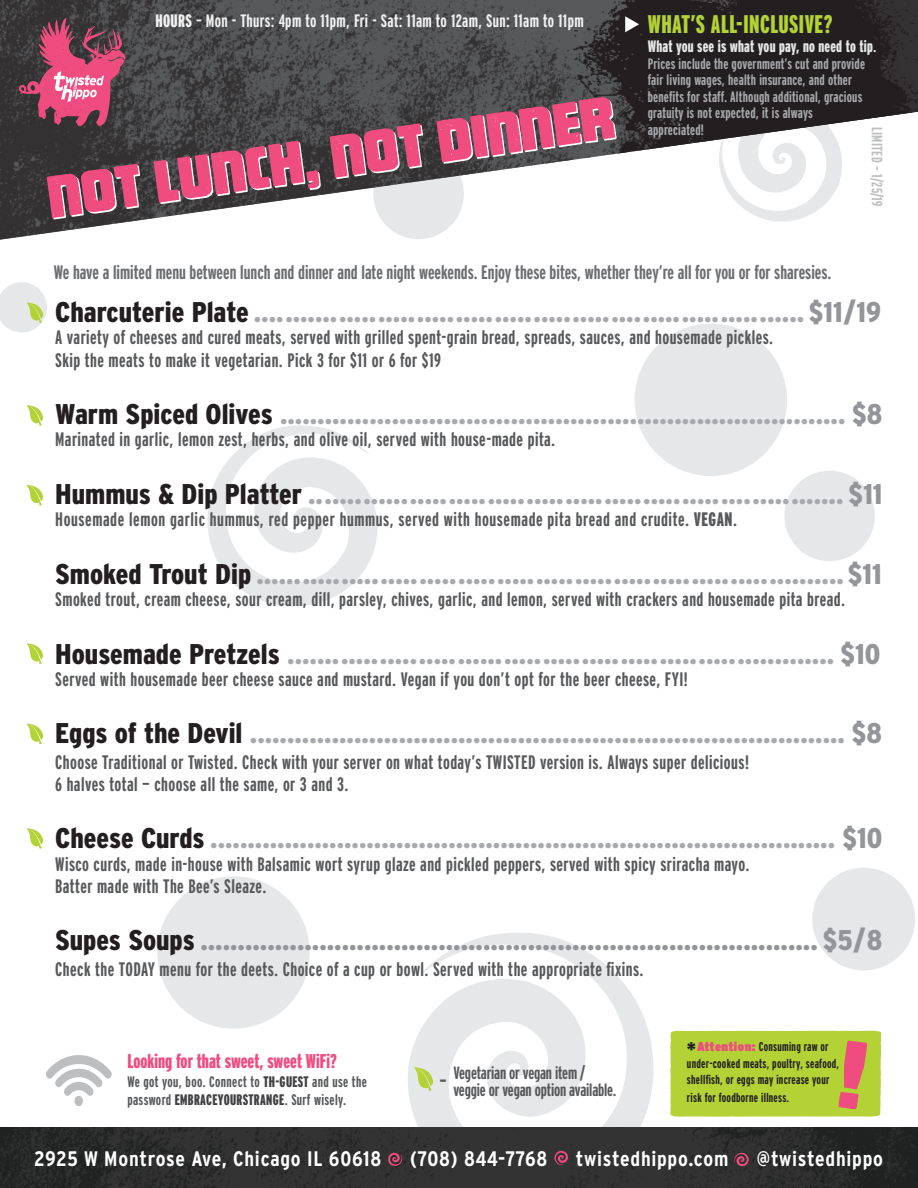
<style>
.page{position:relative;width:918px;height:1188px;background:#fff}
.page>*{position:absolute;margin:0;border:0;box-sizing:border-box;transform-origin:0 0}
.t1{font:59.4px "Pacifico";color:#fff}
.t2{font:900 condensed 28.5px "Interstate";color:#a7a9ac}
.t3{font:900 condensed 28.5px "Interstate";letter-spacing:-.005em;color:#939598}
.t4{font:900 extra-condensed 25.5px "Interstate";letter-spacing:.02em;color:#b3d235}
.t5{font:700 condensed 21px "Interstate";letter-spacing:.035em;color:#fff}
.t6{font:900 extra-condensed 19.95px "Interstate";color:#ef4c80}
.t7{font:700 extra-condensed 19.5px/22.2px "Interstate";letter-spacing:.025em;color:#58595b}
.t8{font:700 extra-condensed 19.5px "Interstate";color:#6d6e71}
.t9{font:700 extra-condensed 18px "Interstate";letter-spacing:.02em;color:#f1f1f2}
.t10{font:700 extra-condensed 17.7px/17.1px "Interstate";letter-spacing:-.01em;color:#58595b}
.t11{font:900 extra-condensed 16.5px "Interstate";letter-spacing:.01em;color:#e6e7e8}
.t12{font:700 extra-condensed 15.3px/17.4px "Interstate";letter-spacing:.025em;color:#58595b}
.t13{font:700 extra-condensed 15px/16.5px "Interstate";letter-spacing:.01em;color:#a7a9ac}
.t14{font:700 extra-condensed 15px "Interstate";letter-spacing:.02em;color:#bcbec0}
.t15{font:700 extra-condensed 12.75px/16.6px "Interstate";letter-spacing:.02em;color:#231f20}
.s1{font-weight:900}
.s2{font-weight:700}
.s3{color:#231f20}
.s4{color:#939598}
.s5{font-weight:900;color:#414042}
.s6{font-size:22.8px}
.s7{font-weight:900;font-stretch:condensed;font-size:19.8px}
.s8{font-weight:900;font-stretch:condensed;color:#ef4c80}
</style>
<div class="page">
<div style="left:784px;top:471px;width:91px;height:90px;background:#e6e7e8;border-radius:50%"></div>
<div style="left:812px;top:868px;width:103px;height:102px;background:#e6e7e8;border-radius:50%"></div>
<div style="left:157px;top:876px;width:153px;height:153px;background:#e6e7e8;border-radius:50%"></div>
<div style="left:635px;top:324px;width:152px;height:152px;background:#e6e7e8;border-radius:50%"></div>
<svg style="left:405px;top:933px;width:254px;height:195px"></svg>
<svg style="left:207px;top:425px;width:171px;height:181px"></svg>
<img style="left:0;top:0;width:842px;height:239px">
<img style="left:535px;top:0;width:383px;height:165px">
<img style="left:0;top:1128px;width:918px;height:60px">
<svg style="left:46px;top:1055px;width:66px;height:51px"></svg>
<svg style="left:670px;top:1031px;width:211px;height:86px;background:#b7c93b"></svg>
<svg style="left:414px;top:1067px;width:20px;height:24px"></svg>
<svg style="left:625px;top:16px;width:14px;height:16px"></svg>
<svg style="left:388px;top:1153px;width:14px;height:13px"></svg>
<svg style="left:554px;top:1151px;width:14px;height:14px"></svg>
<svg style="left:734px;top:1153px;width:15px;height:13px"></svg>
<svg style="left:0;top:282px;width:47px;height:51px"></svg>
<svg style="left:27px;top:405px;width:16px;height:21px"></svg>
<svg style="left:27px;top:485px;width:16px;height:21px"></svg>
<svg style="left:27px;top:643px;width:16px;height:21px"></svg>
<svg style="left:27px;top:724px;width:16px;height:20px"></svg>
<svg style="left:27px;top:828px;width:16px;height:21px"></svg>
<svg style="left:18px;top:17px;width:108px;height:109px;background:#914a61"></svg>
<svg style="left:485px;top:104px;width:70px;height:52px;background:#4c4c4d"></svg>
<p class="t9" style="left:155px;top:10px;width:430px"><span class="s1">HOURS</span> – Mon - Thurs: 4pm to 11pm, Fri - Sat: 11am to 12am, Sun: 11am to 11pm</p>
<h1 class="t1" style="left:45px;top:168px;width:572px;rotate:-8deg">not lunch, not dinn er</h1>
<h3 class="t4" style="left:648px;top:8px;width:186px">WHAT’S ALL-INCLUSIVE?</h3>
<p class="t11" style="left:648px;top:37px;width:230px">What you see is what you pay, no need to tip<span class="s2">.</span></p>
<p class="t13" style="left:648px;top:55px;width:219px">Prices include the government’s cut and provide fair living wages, health insurance, and other benefits for staff. Although additional, gracious gratuity is not expected, it is always appreciated!</p>
<p class="t14" style="left:886px;top:127px;width:81px;rotate:90deg">LIMITED – 1/25/19</p>
<p class="t8" style="left:54px;top:261px;width:779px">We have a limited menu between lunch and dinner and late night weekends. Enjoy these bites, whether they’re all for you or for sharesies.</p>
<h2 class="t2" style="left:55px;top:295px;width:827px"><span class="s3">Charcuterie Plate</span> ....................................................................... <span class="s4">$11/19</span></h2>
<p class="t7" style="left:55px;top:326px;width:719px">A variety of cheeses and cured meats, served with grilled spent-grain bread, spreads, sauces, and housemade pickles.<br>Skip the meats to make it vegetarian. Pick 3 for $11 or 6 for $19</p>
<h2 class="t2" style="left:55px;top:397px;width:829px"><span class="s3">Warm Spiced Olives</span> ............................................................................ <span class="s4">$8</span></h2>
<p class="t7" style="left:55px;top:428px;width:502px">Marinated in garlic, lemon zest, herbs, and olive oil, served with house-made pita.</p>
<h2 class="t2" style="left:55px;top:477px;width:829px"><span class="s3">Hummus &amp; Dip Platter</span> ..................................................................... <span class="s4">$11</span></h2>
<p class="t7" style="left:55px;top:508px;width:683px">Housemade lemon garlic hummus, red pepper hummus, served with housemade pita bread and crudite. <span class="s1">VEGAN</span>.</p>
<h2 class="t2" style="left:55px;top:556px;width:828px"><span class="s3">Smoked Trout Dip</span> ............................................................................ <span class="s4">$11</span></h2>
<p class="t7" style="left:55px;top:588px;width:791px">Smoked trout, cream cheese, sour cream, dill, parsley, chives, garlic, and lemon, served with crackers and housemade pita bread.</p>
<h2 class="t2" style="left:55px;top:636px;width:827px"><span class="s3">Housemade Pretzels</span> ....................................................................... <span class="s4">$10</span></h2>
<p class="t7" style="left:55px;top:668px;width:634px">Served with housemade beer cheese sauce and mustard. Vegan if you don’t opt for the beer cheese, FYI!</p>
<h2 class="t2" style="left:55px;top:716px;width:828px"><span class="s3">Eggs of the Devil</span> ................................................................................ <span class="s4">$8</span></h2>
<p class="t7" style="left:55px;top:750px;width:695px">Choose Traditional or Twisted. Check with your server on what today’s TWISTED version is. Always super delicious!<br>6 halves total — choose all the same, or 3 and 3.</p>
<h2 class="t2" style="left:55px;top:821px;width:829px"><span class="s3">Cheese Curds</span> .................................................................................... <span class="s4">$10</span></h2>
<p class="t7" style="left:55px;top:852px;width:696px">Wisco curds, made in-house with Balsamic wort syrup glaze and pickled peppers, served with spicy sriracha mayo.<br>Batter made with The Bee’s Sleaze.</p>
<h2 class="t3" style="left:55px;top:923px;width:829px"><span class="s3">Supes Soups</span> ................................................................................... $5/8</h2>
<p class="t7" style="left:55px;top:957px;width:590px">Check the TODAY menu for the deets. Choice of a cup or bowl. Served with the appropriate fixins.</p>
<p class="t6" style="left:127px;top:1049px;width:211px">Looking for that sweet, sweet WiFi?</p>
<p class="t12" style="left:127px;top:1073px;width:241px">We got you, boo. Connect to <span class="s5">TH-GUEST</span> and use the password <span class="s5">EMBRACEYOURSTRANGE</span>. Surf wisely.</p>
<p class="t10" style="left:453px;top:1064px;width:164px;text-indent:-14px"><span class="s6">–</span> Vegetarian or vegan item / veggie or vegan option available.</p>
<p class="t15" style="left:687px;top:1039px;width:154px"><span class="s7">*</span><span class="s8">Attention:</span> Consuming raw or under-cooked meats, poultry, seafood, shellfish, or eggs may increase your risk for foodborne illness.</p>
<p class="t5" style="left:34px;top:1146px;width:349px">2925 W Montrose Ave, Chicago IL 60618</p>
<p class="t5" style="left:410px;top:1146px;width:139px">(708) 844-7768</p>
<p class="t5" style="left:576px;top:1146px;width:154px">twistedhippo.com</p>
<p class="t5" style="left:757px;top:1146px;width:128px">@twistedhippo</p>
</div>
